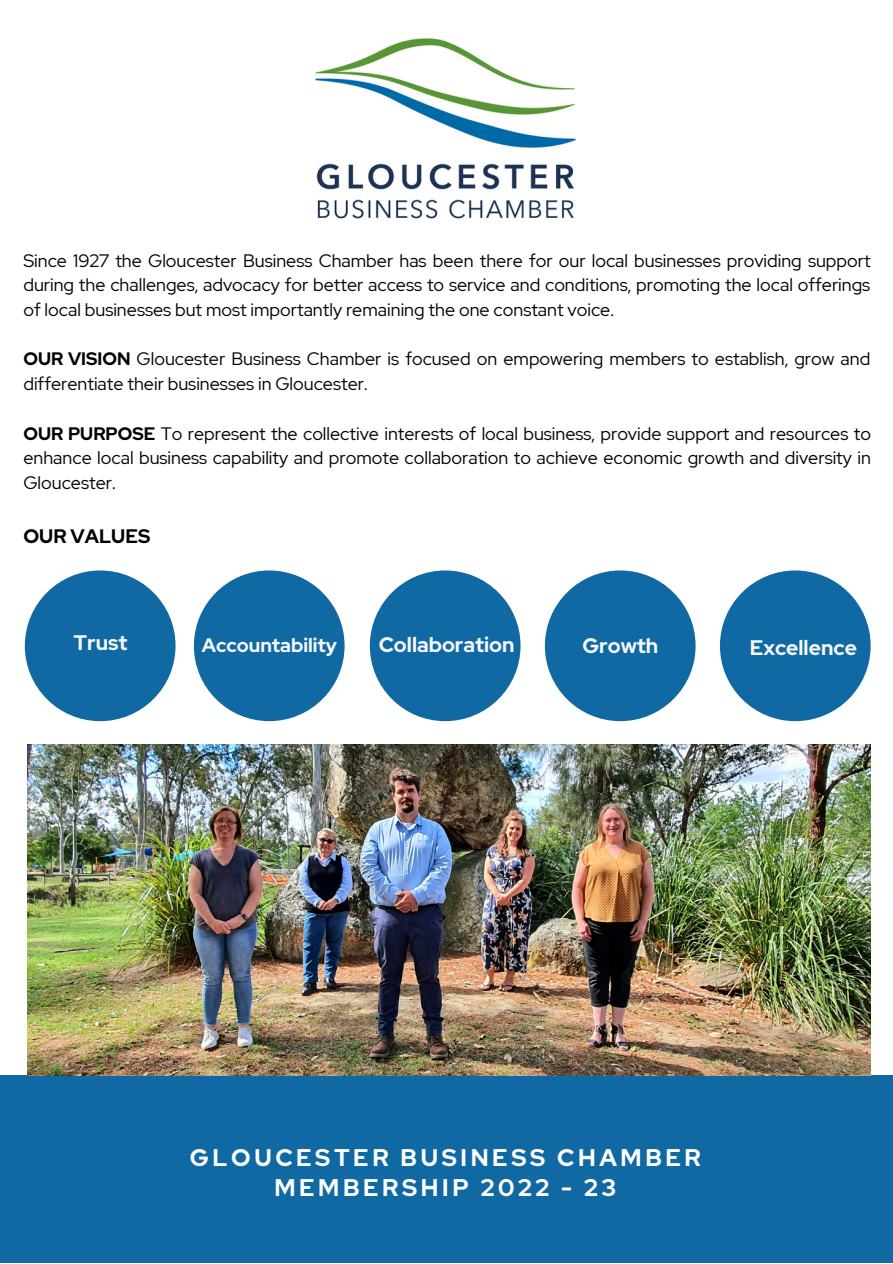
<style>
.page{position:relative;width:893px;height:1264px;background:#fff}
.page>*{position:absolute;margin:0;border:0;box-sizing:border-box;transform-origin:0 0}
.t1{font:700 24px/29.2px "Red Hat Display";letter-spacing:.15em;color:#fff;text-align:center}
.t2{font:700 21px "Red Hat Display";color:#f6f9fc}
.t3{font:700 19.5px "Red Hat Display";color:#f6f9fc}
.t4{font:700 19.5px "Red Hat Display";color:#000}
.t5{font:18px/24.8px "Red Hat Display";color:#000;text-align:justify}
.s1{font-weight:700}
</style>
<div class="page">
<div style="left:0;top:1075px;width:892px;height:187px;background:#1169a4"></div>
<div style="left:25px;top:570px;width:150px;height:151px;background:#1169a4;border-radius:50%"></div>
<div style="left:194px;top:570px;width:150px;height:151px;background:#1169a4;border-radius:50%"></div>
<div style="left:370px;top:570px;width:150px;height:151px;background:#1169a4;border-radius:50%"></div>
<div style="left:545px;top:570px;width:150px;height:151px;background:#1169a4;border-radius:50%"></div>
<div style="left:719px;top:570px;width:151px;height:151px;background:#1169a4;border-radius:50%"></div>
<img style="left:27px;top:744px;width:843px;height:331px">
<img style="left:315px;top:38px;width:261px;height:181px">
<p class="t5" style="left:23px;top:248px;width:848px">Since 1927 the Gloucester Business Chamber has been there for our local businesses providing support during the challenges, advocacy for better access to service and conditions, promoting the local offerings of local businesses but most importantly remaining the one constant voice.</p>
<p class="t5" style="left:23px;top:347px;width:848px"><span class="s1">OUR VISION</span> Gloucester Business Chamber is focused on empowering members to establish, grow and differentiate their businesses in Gloucester.</p>
<p class="t5" style="left:23px;top:421px;width:849px"><span class="s1">OUR PURPOSE</span> To represent the collective interests of local business, provide support and resources to enhance local business capability and promote collaboration to achieve economic growth and diversity in Gloucester.</p>
<p class="t4" style="left:23px;top:523px;width:128px">OUR VALUES</p>
<p class="t2" style="left:73px;top:629px;width:55px">Trust</p>
<p class="t3" style="left:202px;top:632px;width:137px">Accountability</p>
<p class="t2" style="left:379px;top:631px;width:137px">Collaboration</p>
<p class="t2" style="left:582px;top:631px;width:77px">Growth</p>
<p class="t2" style="left:749px;top:633px;width:109px">Excellence</p>
<h1 class="t1" style="left:190px;top:1143px;width:512px">GLOUCESTER BUSINESS CHAMBER<br>MEMBERSHIP 2022 - 23</h1>
</div>
